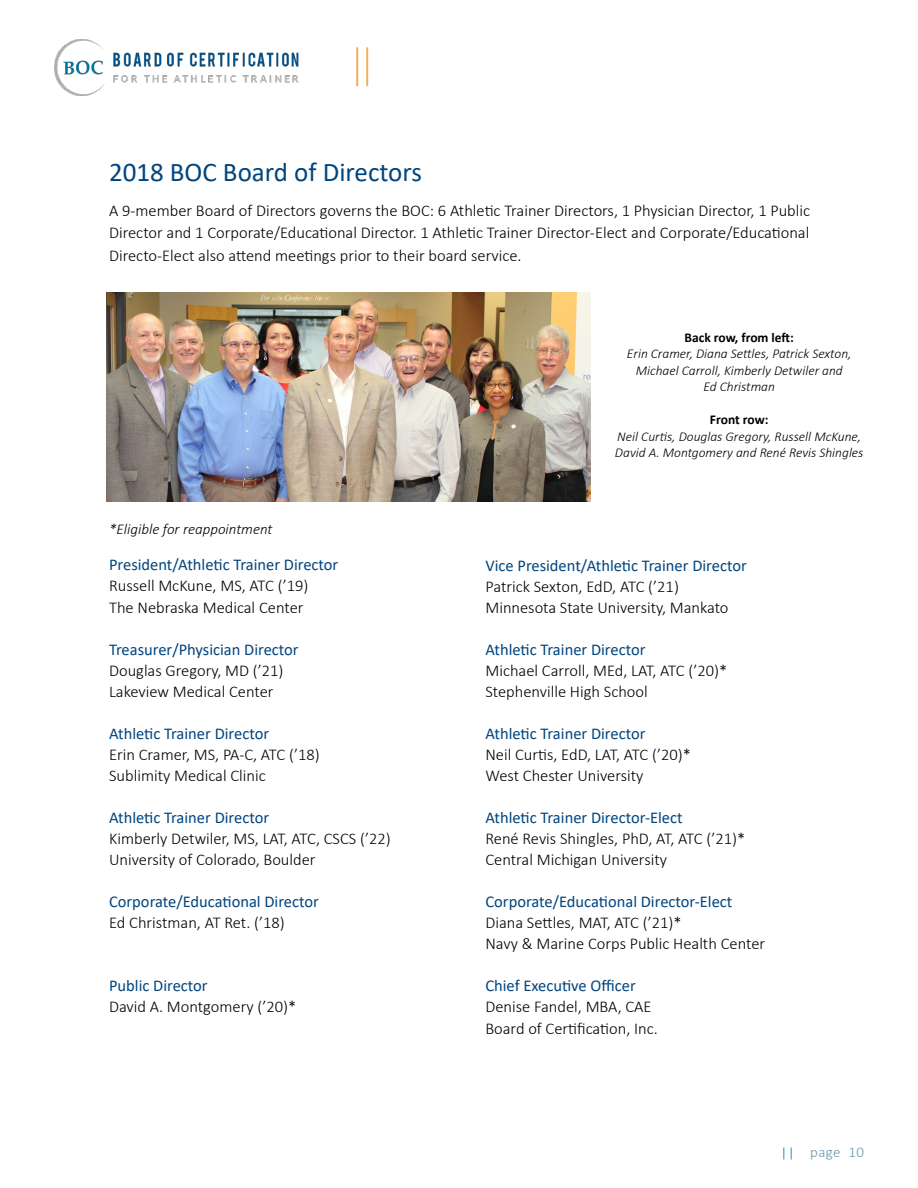
<style>
.page{position:relative;width:918px;height:1188px;background:#fff}
.page>*{position:absolute;margin:0;border:0;box-sizing:border-box;transform-origin:0 0}
.t1{font:27px "Calibri";color:#01457f}
.t2{font:300 16.5px/21px "Calibri";color:#000}
.t3{font:16.5px "Calibri";color:#01457f}
.t4{font:italic 300 15px "Calibri";color:#000}
.t5{font:300 15px "Calibri";letter-spacing:.025em;color:#649aad}
.t6{font:italic 300 13.5px/16.5px "Calibri";color:#000;text-align:center}
.t7{font:700 13.5px "Calibri";color:#000}
</style>
<div class="page">
<svg style="left:783px;top:1148px;width:9px;height:12px"></svg>
<img style="left:54px;top:40px;width:245px;height:56px">
<hr style="left:366px;top:47px;width:2px;height:39px;background:#f1b257">
<hr style="left:356px;top:47px;width:2px;height:39px;background:#f1b257">
<img style="left:106px;top:293px;width:485px;height:208px">
<h1 class="t1" style="left:109px;top:153px;width:314px">2018 BOC Board of Directors</h1>
<p class="t2" style="left:109px;top:199px;width:703px;line-height:22.5px;text-align:justify">A 9-member Board of Directors governs the BOC: 6 Athletic Trainer Directors, 1 Physician Director, 1 Public Director and 1 Corporate/Educational Director. 1 Athletic Trainer Director-Elect and Corporate/Educational Directo-Elect also attend meetings prior to their board service.</p>
<p class="t4" style="left:109px;top:520px;width:165px">*Eligible for reappointment</p>
<p class="t3" style="left:109px;top:554px;width:231px">President/Athletic Trainer Director</p>
<p class="t2" style="left:109px;top:575px;width:201px">Russell McKune, MS, ATC (’19)<br>The Nebraska Medical Center</p>
<p class="t3" style="left:109px;top:638px;width:191px">Treasurer/Physician Director</p>
<p class="t2" style="left:109px;top:659px;width:176px">Douglas Gregory, MD (’21)<br>Lakeview Medical Center</p>
<p class="t3" style="left:109px;top:722px;width:162px">Athletic Trainer Director</p>
<p class="t2" style="left:109px;top:743px;width:212px">Erin Cramer, MS, PA-C, ATC (’18)<br>Sublimity Medical Clinic</p>
<p class="t3" style="left:109px;top:806px;width:162px">Athletic Trainer Director</p>
<p class="t2" style="left:109px;top:827px;width:283px">Kimberly Detwiler, MS, LAT, ATC, CSCS (’22)<br>University of Colorado, Boulder</p>
<p class="t3" style="left:109px;top:890px;width:211px">Corporate/Educational Director</p>
<p class="t2" style="left:109px;top:911px;width:177px">Ed Christman, AT Ret. (’18)</p>
<p class="t3" style="left:109px;top:974px;width:100px">Public Director</p>
<p class="t2" style="left:109px;top:995px;width:189px">David A. Montgomery (’20)*</p>
<p class="t7" style="left:685px;top:328px;width:111px">Back row, from left:</p>
<p class="t6" style="left:627px;top:345px;width:226px">Erin Cramer, Diana Settles, Patrick Sexton,<br>Michael Carroll, Kimberly Detwiler and<br>Ed Christman</p>
<p class="t7" style="left:710px;top:410px;width:60px">Front row:</p>
<p class="t6" style="left:615px;top:428px;width:250px;text-align:left">Neil Curtis, Douglas Gregory, Russell McKune,<br>David A. Montgomery and René Revis Shingles</p>
<p class="t3" style="left:485px;top:554px;width:263px">Vice President/Athletic Trainer Director</p>
<p class="t2" style="left:485px;top:576px;width:245px">Patrick Sexton, EdD, ATC (’21)<br>Minnesota State University, Mankato</p>
<p class="t3" style="left:485px;top:638px;width:162px">Athletic Trainer Director</p>
<p class="t2" style="left:485px;top:660px;width:243px">Michael Carroll, MEd, LAT, ATC (’20)*<br>Stephenville High School</p>
<p class="t3" style="left:485px;top:722px;width:162px">Athletic Trainer Director</p>
<p class="t2" style="left:485px;top:744px;width:207px">Neil Curtis, EdD, LAT, ATC (’20)*<br>West Chester University</p>
<p class="t3" style="left:485px;top:806px;width:199px">Athletic Trainer Director-Elect</p>
<p class="t2" style="left:485px;top:828px;width:261px">René Revis Shingles, PhD, AT, ATC (’21)*<br>Central Michigan University</p>
<p class="t3" style="left:485px;top:890px;width:249px">Corporate/Educational Director-Elect</p>
<p class="t2" style="left:485px;top:912px;width:281px">Diana Settles, MAT, ATC (’21)*<br>Navy &amp; Marine Corps Public Health Center</p>
<p class="t3" style="left:485px;top:974px;width:152px">Chief Executive Officer</p>
<p class="t2" style="left:485px;top:995px;width:174px;line-height:22.5px">Denise Fandel, MBA, CAE<br>Board of Certification, Inc.</p>
<p class="t5" style="left:810px;top:1143px;width:55px">page 10</p>
</div>
